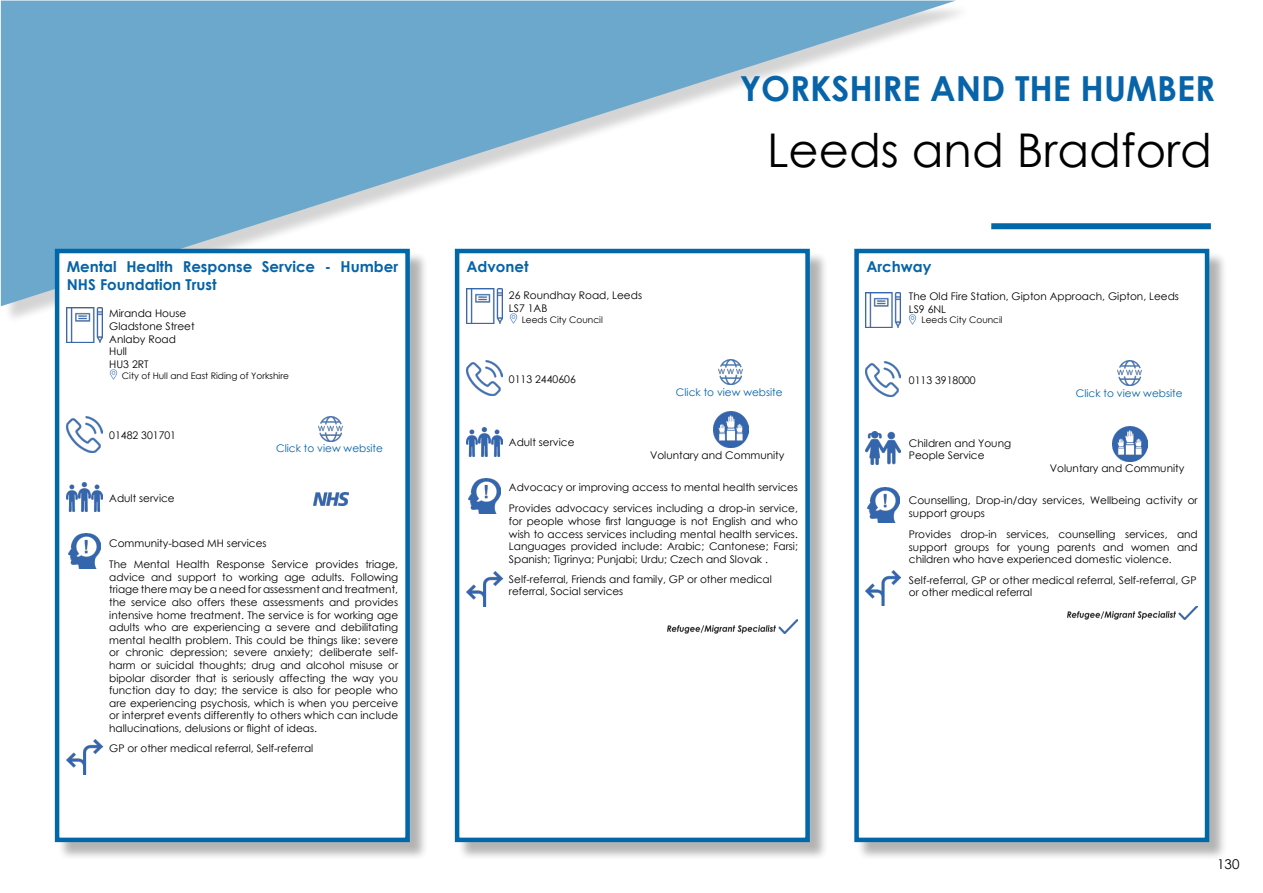
<style>
.page{position:relative;width:1263px;height:893px;background:#fff}
.page>*{position:absolute;margin:0;border:0;box-sizing:border-box;transform-origin:0 0}
.t1{font:46.5px "Century Gothic";color:#000}
.t2{font:700 34.5px "Century Gothic";color:#0764a8}
.t3{font:700 15px/18px "Century Gothic";color:#0763a7}
.t4{font:13.5px "Century Gothic";color:#000}
.t5{font:10.5px/12.6px "Century Gothic";color:#000}
.t6{font:10.5px "Century Gothic";color:#0763a7}
.t7{font:9px "Century Gothic";color:#000}
</style>
<div class="page">
<svg style="left:1px;top:1px;width:955px;height:305px;fill:#6ca7cc"></svg>
<div style="left:991px;top:223px;width:220px;height:6px;background:#0067a8"></div>
<div style="left:57px;top:251px;width:372px;height:610px;background:#000;opacity:.3"></div>
<div style="left:55px;top:249px;width:355px;height:593px;background:#fff;border:4px solid #0067a8"></div>
<div style="left:457px;top:251px;width:371px;height:610px;background:#000;opacity:.3"></div>
<div style="left:455px;top:249px;width:355px;height:593px;background:#fff;border:4px solid #0067a8"></div>
<div style="left:856px;top:251px;width:372px;height:610px;background:#000;opacity:.3"></div>
<div style="left:854px;top:249px;width:355px;height:593px;background:#fff;border:4px solid #0067a8"></div>
<img style="left:67px;top:308px;width:35px;height:35px">
<img style="left:467px;top:289px;width:35px;height:35px">
<img style="left:67px;top:417px;width:35px;height:35px">
<img style="left:467px;top:360px;width:35px;height:35px">
<img style="left:318px;top:416px;width:25px;height:25px">
<img style="left:718px;top:360px;width:25px;height:24px">
<img style="left:314px;top:493px;width:35px;height:13px">
<img style="left:67px;top:483px;width:35px;height:29px">
<img style="left:467px;top:428px;width:35px;height:29px">
<img style="left:714px;top:412px;width:35px;height:35px">
<img style="left:68px;top:533px;width:32px;height:35px">
<img style="left:469px;top:479px;width:31px;height:35px">
<img style="left:67px;top:739px;width:35px;height:35px">
<img style="left:467px;top:572px;width:35px;height:35px">
<svg style="left:109px;top:369px;width:9px;height:10px"></svg>
<svg style="left:509px;top:314px;width:9px;height:10px"></svg>
<img style="left:866px;top:293px;width:35px;height:35px">
<img style="left:866px;top:361px;width:35px;height:35px">
<img style="left:1117px;top:361px;width:25px;height:24px">
<img style="left:866px;top:431px;width:35px;height:34px">
<img style="left:1112px;top:427px;width:36px;height:35px">
<img style="left:867px;top:487px;width:32px;height:35px">
<img style="left:866px;top:571px;width:35px;height:35px">
<svg style="left:908px;top:315px;width:9px;height:10px"></svg>
<img style="left:1068px;top:606px;width:130px;height:14px">
<img style="left:668px;top:620px;width:130px;height:13px">
<h3 class="t3" style="left:67px;top:257px;width:333px">Mental Health Response Service - Humber<br>NHS Foundation Trust</h3>
<p class="t5" style="left:109px;top:307px;width:87px">Miranda House<br>Gladstone Street<br>Anlaby Road<br>Hull<br>HU3 2RT</p>
<p class="t7" style="left:122px;top:369px;width:168px">City of Hull and East Riding of Yorkshire</p>
<p class="t5" style="left:109px;top:429px;width:68px">01482 301701</p>
<p class="t6" style="left:276px;top:441px;width:108px">Click to view website</p>
<p class="t5" style="left:109px;top:492px;width:67px">Adult service</p>
<p class="t5" style="left:109px;top:532px;width:290px;line-height:21.6px">Community-based MH services<br>The Mental Health Response Service provides triage,</p>
<p class="t5" style="left:109px;top:570px;width:290px;text-align:justify">advice and support to working age adults. Following triage there may be a need for assessment and treatment, the service also offers these assessments and provides intensive home treatment. The service is for working age adults who are experiencing a severe and debilitating mental health problem. This could be things like: severe or chronic depression; severe anxiety; deliberate self&shy;harm or suicidal thoughts; drug and alcohol misuse or bipolar disorder that is seriously affecting the way you function day to day; the service is also for people who are experiencing psychosis, which is when you perceive or interpret events differently to others which can include hallucinations, delusions or flight of ideas.</p>
<p class="t5" style="left:109px;top:742px;width:206px">GP or other medical referral, Self-referral</p>
<h2 class="t2" style="left:740px;top:62px;width:477px">YORKSHIRE AND THE HUMBER</h2>
<h1 class="t1" style="left:767px;top:118px;width:446px">Leeds and Bradford</h1>
<h3 class="t3" style="left:466px;top:257px;width:64px">Advonet</h3>
<p class="t5" style="left:509px;top:289px;width:135px">26 Roundhay Road, Leeds<br>LS7 1AB</p>
<p class="t7" style="left:522px;top:313px;width:83px">Leeds City Council</p>
<p class="t5" style="left:509px;top:373px;width:68px">0113 2440606</p>
<p class="t6" style="left:676px;top:385px;width:108px">Click to view website</p>
<h3 class="t3" style="left:866px;top:257px;width:67px">Archway</h3>
<p class="t5" style="left:909px;top:290px;width:272px">The Old Fire Station, Gipton Approach, Gipton, Leeds<br>LS9 6NL</p>
<p class="t7" style="left:922px;top:314px;width:83px">Leeds City Council</p>
<p class="t5" style="left:909px;top:374px;width:68px">0113 3918000</p>
<p class="t6" style="left:1076px;top:385px;width:108px">Click to view website</p>
<p class="t5" style="left:509px;top:436px;width:67px">Adult service</p>
<p class="t5" style="left:650px;top:448px;width:136px">Voluntary and Community</p>
<p class="t5" style="left:509px;top:476px;width:290px;line-height:21.6px">Advocacy or improving access to mental health services<br>Provides advocacy services including a drop-in service,</p>
<p class="t5" style="left:509px;top:515px;width:290px;text-align:justify">for people whose first language is not English and who wish to access services including mental health services.<br>Languages provided include: Arabic; Cantonese; Farsi; Spanish; Tigrinya; Punjabi; Urdu; Czech and Slovak .</p>
<p class="t5" style="left:509px;top:573px;width:264px">Self-referral, Friends and family, GP or other medical referral, Social services</p>
<p class="t5" style="left:909px;top:436px;width:104px">Children and Young<br>People Service</p>
<p class="t5" style="left:1050px;top:462px;width:136px">Voluntary and Community</p>
<p class="t5" style="left:909px;top:494px;width:290px">Counselling, Drop-in/day services, Wellbeing activity or support groups</p>
<p class="t5" style="left:909px;top:528px;width:290px;text-align:justify">Provides drop-in services, counselling services, and support groups for young parents and women and children who have experienced domestic violence.</p>
<p class="t5" style="left:909px;top:573px;width:289px">Self-referral, GP or other medical referral, Self-referral, GP or other medical referral</p>
<p class="t4" style="left:1217px;top:855px;width:24px">130</p>
</div>
